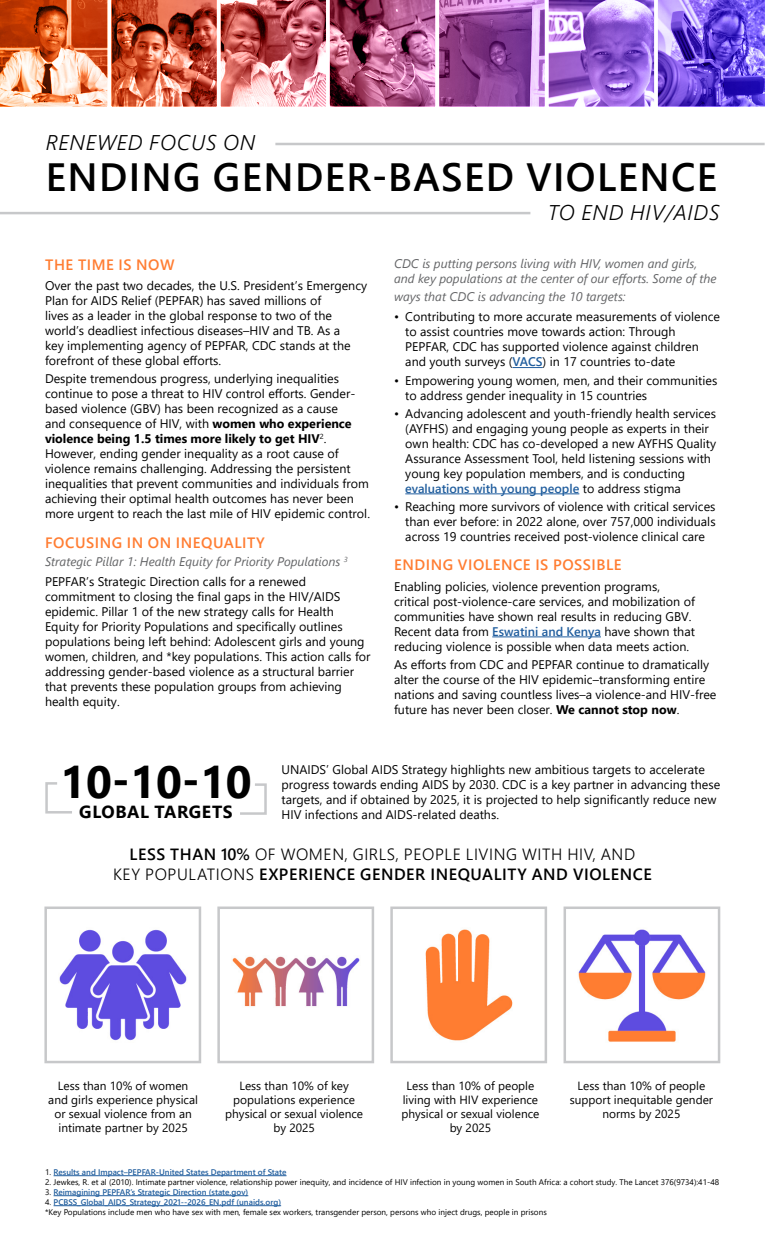
<style>
.page{position:relative;width:765px;height:1260px;background:#fff}
.page>*{position:absolute;margin:0;border:0;box-sizing:border-box;transform-origin:0 0}
.t1{font:700 45px "Segoe UI";color:#000}
.t2{font:600 39.38px "Segoe UI";letter-spacing:.035em;color:#000}
.t3{font:italic 300 21.25px "Segoe UI";letter-spacing:.035em;color:#000}
.t4{font:700 17.5px "Segoe UI";letter-spacing:.035em;color:#000}
.t5{font:300 16.25px/20px "Segoe UI";letter-spacing:.035em;color:#000;text-align:center}
.t6{font:600 15px "Segoe UI";letter-spacing:.035em;color:#ff7d32}
.t7{font:12.5px/15px "Segoe UI";color:#000}
.t8{font:italic 12.5px/15px "Segoe UI";color:#636466}
.t9{font:11.88px/14.2px "Segoe UI";color:#000;text-align:center}
.t10{font:8.25px "Segoe UI";color:#000}
.t11{font:600 8.25px "Segoe UI";color:#215e9e}
.s1{font-weight:700}
.s2{font-weight:600;color:#215e9e}
.s3{font-weight:600}
.s4{font-weight:400;color:#000}
</style>
<div class="page">
<img style="left:0;top:0;width:765px;height:107px">
<hr style="left:0;top:212px;width:530px;height:2px;background:#c7c8ca">
<hr style="left:275px;top:143px;width:490px;height:2px;background:#c7c8ca">
<hr style="left:513px;top:367px;width:30px;height:1px;background:#215e9e">
<hr style="left:405px;top:493px;width:174px;height:1px;background:#215e9e">
<hr style="left:492px;top:637px;width:109px;height:1px;background:#215e9e">
<svg style="left:45px;top:782px;width:27px;height:32px"></svg>
<svg style="left:240px;top:783px;width:27px;height:32px"></svg>
<img style="left:59px;top:929px;width:128px;height:112px">
<div style="left:44px;top:907px;width:157px;height:156px;border:2px solid #c7c8ca"></div>
<img style="left:232px;top:956px;width:128px;height:51px">
<div style="left:217px;top:907px;width:157px;height:156px;border:2px solid #c7c8ca"></div>
<img style="left:425px;top:929px;width:88px;height:112px">
<div style="left:390px;top:907px;width:157px;height:156px;border:2px solid #c7c8ca"></div>
<img style="left:578px;top:929px;width:128px;height:113px">
<div style="left:564px;top:907px;width:156px;height:156px;border:2px solid #c7c8ca"></div>
<hr style="left:54px;top:1175px;width:233px;height:1px;background:#215e9e">
<hr style="left:54px;top:1195px;width:194px;height:1px;background:#215e9e">
<hr style="left:54px;top:1205px;width:227px;height:1px;background:#215e9e">
<p class="t3" style="left:46px;top:123px;width:211px">RENEWED FOCUS ON</p>
<p class="t2" style="left:46px;top:140px;width:673px">ENDING GENDER-BASED VIOLENCE</p>
<p class="t6" style="left:45px;top:250px;width:131px">THE TIME IS NOW</p>
<p class="t7" style="left:45px;top:277px;width:324px">Over the past two decades, the U.S. President’s Emergency Plan for AIDS Relief (PEPFAR) has saved millions of<br>lives as a leader in the global response to two of the world’s deadliest infectious diseases–HIV and TB. As a<br>key implementing agency of PEPFAR, CDC stands at the forefront of these global efforts.</p>
<p class="t7" style="left:45px;top:370px;width:327px">Despite tremendous progress, underlying inequalities continue to pose a threat to HIV control efforts. Gender&shy;based violence (GBV) has been recognized as a cause<br>and consequence of HIV, with <span class="s1">women who experience violence being 1.5 times more likely to get HIV</span><sup>2</sup>.<br>However, ending gender inequality as a root cause of violence remains challenging. Addressing the persistent inequalities that prevent communities and individuals from achieving their optimal health outcomes has never been more urgent to reach the last mile of HIV epidemic control.</p>
<p class="t6" style="left:45px;top:528px;width:221px">FOCUSING IN ON INEQUALITY</p>
<p class="t8" style="left:45px;top:552px;width:304px">Strategic Pillar 1: Health Equity for Priority Populations <sup>3</sup></p>
<p class="t7" style="left:45px;top:573px;width:327px">PEPFAR’s Strategic Direction calls for a renewed commitment to closing the final gaps in the HIV/AIDS epidemic. Pillar 1 of the new strategy calls for Health Equity for Priority Populations and specifically outlines populations being left behind: Adolescent girls and young women, children, and *key populations. This action calls for addressing gender-based violence as a structural barrier that prevents these population groups from achieving health equity.</p>
<p class="t3" style="left:548px;top:192px;width:173px">TO END HIV/AIDS</p>
<p class="t8" style="left:394px;top:254px;width:324px">CDC is putting persons living with HIV, women and girls, and key populations at the center of our efforts. Some of the</p>
<p class="t8" style="left:394px;top:287px;width:233px">ways that CDC is advancing the 10 targets:</p>
<p class="t7" style="left:405px;top:308px;width:316px;text-indent:-11px">• Contributing to more accurate measurements of violence to assist countries move towards action: Through PEPFAR, CDC has supported violence against children and youth surveys (<span class="s2">VACS</span>) in 17 countries to-date</p>
<p class="t7" style="left:405px;top:372px;width:314px;text-indent:-11px">• Empowering young women, men, and their communities to address gender inequality in 15 countries</p>
<p class="t7" style="left:405px;top:405px;width:312px;text-indent:-11px">• Advancing adolescent and youth-friendly health services (AYFHS) and engaging young people as experts in their own health: CDC has co-developed a new AYFHS Quality Assurance Assessment Tool, held listening sessions with young key population members, and is conducting <span class="s2">evaluations with young people</span> to address stigma</p>
<p class="t7" style="left:405px;top:498px;width:312px;text-align:justify;text-indent:-11px">• Reaching more survivors of violence with critical services than ever before: in 2022 alone, over 757,000 individuals across 19 countries received post-violence clinical care</p>
<p class="t6" style="left:394px;top:551px;width:229px">ENDING VIOLENCE IS POSSIBLE</p>
<p class="t7" style="left:394px;top:578px;width:302px">Enabling policies, violence prevention programs, critical post-violence-care services, and mobilization of communities have shown real results in reducing GBV.<br>Recent data from <span class="s2">Eswatini and Kenya</span> have shown that reducing violence is possible when data meets action.</p>
<p class="t7" style="left:394px;top:656px;width:324px">As efforts from CDC and PEPFAR continue to dramatically alter the course of the HIV epidemic–transforming entire nations and saving countless lives–a violence-and HIV-free future has never been closer. <span class="s1">We cannot stop now</span>.</p>
<p class="t7" style="left:282px;top:761px;width:440px">UNAIDS’ Global AIDS Strategy highlights new ambitious targets to accelerate progress towards ending AIDS by 2030. CDC is a key partner in advancing these targets, and if obtained by 2025, it is projected to help significantly reduce new HIV infections and AIDS-related deaths.</p>
<p class="t1" style="left:60px;top:739px;width:193px">10-10-10</p>
<p class="t4" style="left:79px;top:796px;width:155px">GLOBAL TARGETS</p>
<p class="t5" style="left:113px;top:842px;width:540px"><span class="s3">LESS THAN 10%</span> OF WOMEN, GIRLS, PEOPLE LIVING WITH HIV, AND<br>KEY POPULATIONS <span class="s3">EXPERIENCE GENDER INEQUALITY AND VIOLENCE</span></p>
<p class="t9" style="left:48px;top:1077px;width:151px">Less than 10% of women and girls experience physical or sexual violence from an intimate partner by 2025</p>
<p class="t9" style="left:225px;top:1077px;width:139px">Less than 10% of key populations experience physical or sexual violence by 2025</p>
<p class="t9" style="left:401px;top:1077px;width:139px">Less than 10% of people living with HIV experience physical or sexual violence by 2025</p>
<p class="t9" style="left:570px;top:1077px;width:145px">Less than 10% of people support inequitable gender norms by 2025</p>
<p class="t11" style="left:45px;top:1164px;width:243px"><span class="s4">1.</span> Results and Impact–PEPFAR-United States Department of State</p>
<p class="t10" style="left:45px;top:1174px;width:676px">2. Jewkes, R. et al (2010). Intimate partner violence, relationship power inequity, and incidence of HIV infection in young women in South Africa: a cohort study. The Lancet 376(9734):41-48</p>
<p class="t11" style="left:45px;top:1184px;width:205px"><span class="s4">3.</span> Reimagining PEPFAR’s Strategic Direction (state.gov)</p>
<p class="t11" style="left:45px;top:1194px;width:237px"><span class="s4">4.</span> PCBSS_Global_AIDS_Strategy_2021--2026_EN.pdf (unaids.org)</p>
<p class="t10" style="left:45px;top:1204px;width:503px">*Key Populations include men who have sex with men, female sex workers, transgender person, persons who inject drugs, people in prisons</p>
</div>
